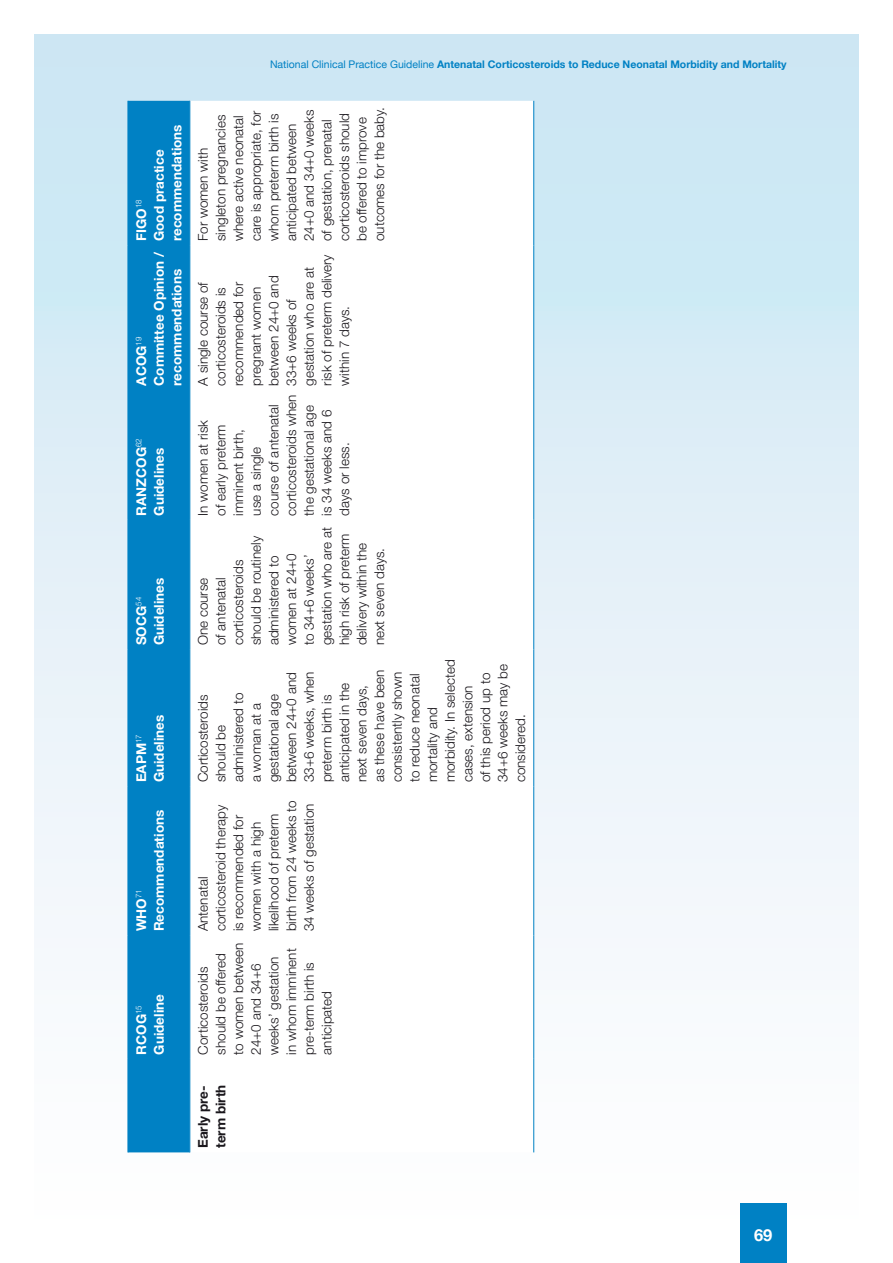
<style>
.page{position:relative;width:893px;height:1263px;background:#fff}
.page>*{position:absolute;margin:0;border:0;box-sizing:border-box;transform-origin:0 0}
.t1{font:700 16.5px "Helvetica Neue";color:#fff}
.Table_Body{font:300 13.5px/17.5px "Helvetica Neue LT Std";color:#1a171c}
.Table_Body-2{font:700 13.5px/17.7px "Helvetica Neue LT Std";color:#fff}
.Table_Body-3{font:700 13.5px/17.7px "Helvetica Neue LT Std";color:#1a171c}
.t2{font:700 10.5px "Helvetica Neue";color:#0081c4}
.s1{font-weight:400}
</style>
<div class="page">
<div style="left:34px;top:34px;width:825px;height:1195px;background:linear-gradient(to bottom,#c8e5f3,#fffeff)"></div>
<div style="left:740px;top:1203px;width:47px;height:60px;background:#0081c4"></div>
<div style="left:129px;top:101px;width:60px;height:1051px;background:#0081c4"></div>
<svg style="left:190px;top:101px;width:343px;height:1051px"></svg>
<hr style="left:533px;top:1059px;width:1px;height:93px;background:#0081c4">
<hr style="left:533px;top:935px;width:1px;height:124px;background:#0081c4">
<hr style="left:533px;top:787px;width:1px;height:148px;background:#0081c4">
<hr style="left:533px;top:650px;width:1px;height:137px;background:#0081c4">
<hr style="left:533px;top:520px;width:1px;height:130px;background:#0081c4">
<hr style="left:533px;top:390px;width:1px;height:130px;background:#0081c4">
<hr style="left:533px;top:245px;width:1px;height:145px;background:#0081c4">
<hr style="left:533px;top:101px;width:1px;height:144px;background:#0081c4">
<hr style="left:128px;top:1059px;width:1px;height:93px;background:#0081c4">
<hr style="left:128px;top:935px;width:1px;height:124px;background:#0081c4">
<hr style="left:128px;top:787px;width:1px;height:148px;background:#0081c4">
<hr style="left:128px;top:650px;width:1px;height:137px;background:#0081c4">
<hr style="left:128px;top:520px;width:1px;height:130px;background:#0081c4">
<hr style="left:128px;top:390px;width:1px;height:130px;background:#0081c4">
<hr style="left:128px;top:245px;width:1px;height:145px;background:#0081c4">
<hr style="left:128px;top:101px;width:1px;height:144px;background:#0081c4">
<hr style="left:189px;top:1059px;width:1px;height:93px;background:#0081c4">
<hr style="left:189px;top:935px;width:1px;height:124px;background:#0081c4">
<hr style="left:189px;top:787px;width:1px;height:148px;background:#0081c4">
<hr style="left:189px;top:650px;width:1px;height:137px;background:#0081c4">
<hr style="left:189px;top:520px;width:1px;height:130px;background:#0081c4">
<hr style="left:189px;top:390px;width:1px;height:130px;background:#0081c4">
<hr style="left:189px;top:245px;width:1px;height:145px;background:#0081c4">
<hr style="left:189px;top:101px;width:1px;height:144px;background:#0081c4">
<p class="Table_Body-2" style="left:132px;top:241px;width:118px;rotate:-90deg">FIGO<sup>18<br></sup>Good practice recommendations</p>
<p class="Table_Body-2" style="left:132px;top:386px;width:135px;rotate:-90deg">ACOG<sup>19<br></sup>Committee Opinion / recommendations</p>
<p class="Table_Body-2" style="left:132px;top:515px;width:79px;rotate:-90deg">RANZCOG<sup>62<br></sup>Guidelines</p>
<p class="Table_Body-2" style="left:132px;top:645px;width:69px;rotate:-90deg">SOCG<sup>54<br></sup>Guidelines</p>
<p class="Table_Body-2" style="left:132px;top:782px;width:69px;rotate:-90deg">EAPM<sup>17<br></sup>Guidelines</p>
<p class="Table_Body-2" style="left:132px;top:931px;width:123px;rotate:-90deg">WHO<sup>71<br></sup>Recommendations</p>
<p class="Table_Body-2" style="left:132px;top:1054px;width:62px;rotate:-90deg">RCOG<sup>15<br></sup>Guideline</p>
<p class="t2" style="left:270px;top:56px;width:518px"><span class="s1">National Clinical Practice Guideline</span> Antenatal Corticosteroids to Reduce Neonatal Morbidity and Mortality</p>
<p class="Table_Body" style="left:194px;top:241px;width:136px;rotate:-90deg">For women with singleton pregnancies where active neonatal care is appropriate, for whom preterm birth is anticipated between<br>24+0 and 34+0 weeks of gestation, prenatal corticosteroids should be offered to improve outcomes for the baby.</p>
<p class="Table_Body" style="left:194px;top:386px;width:133px;rotate:-90deg">A single course of corticosteroids is recommended for pregnant women between 24+0 and<br>33+6 weeks of gestation who are at risk of preterm delivery within 7 days.</p>
<p class="Table_Body" style="left:194px;top:515px;width:122px;rotate:-90deg">In women at risk<br>of early preterm imminent birth,<br>use a single<br>course of antenatal corticosteroids when the gestational age is 34 weeks and 6 days or less.</p>
<p class="Table_Body" style="left:194px;top:645px;width:120px;rotate:-90deg">One course<br>of antenatal corticosteroids should be routinely administered to women at 24+0<br>to 34+6 weeks’ gestation who are at high risk of preterm delivery within the next seven days.</p>
<p class="Table_Body" style="left:194px;top:782px;width:124px;rotate:-90deg">Corticosteroids should be administered to<br>a woman at a gestational age between 24+0 and<br>33+6 weeks, when preterm birth is anticipated in the next seven days,<br>as these have been consistently shown to reduce neonatal mortality and morbidity. In selected cases, extension<br>of this period up to<br>34+6 weeks may be considered.</p>
<p class="Table_Body" style="left:194px;top:931px;width:132px;rotate:-90deg">Antenatal corticosteroid therapy is recommended for women with a high likelihood of preterm birth from 24 weeks to<br>34 weeks of gestation</p>
<p class="Table_Body" style="left:194px;top:1054px;width:114px;rotate:-90deg">Corticosteroids should be offered to women between<br>24+0 and 34+6 weeks’ gestation<br>in whom imminent pre-term birth is anticipated</p>
<p class="Table_Body-3" style="left:194px;top:1148px;width:65px;rotate:-90deg">Early pre&shy;term birth</p>
<p class="t1" style="left:754px;top:1222px;width:20px">69</p>
</div>
